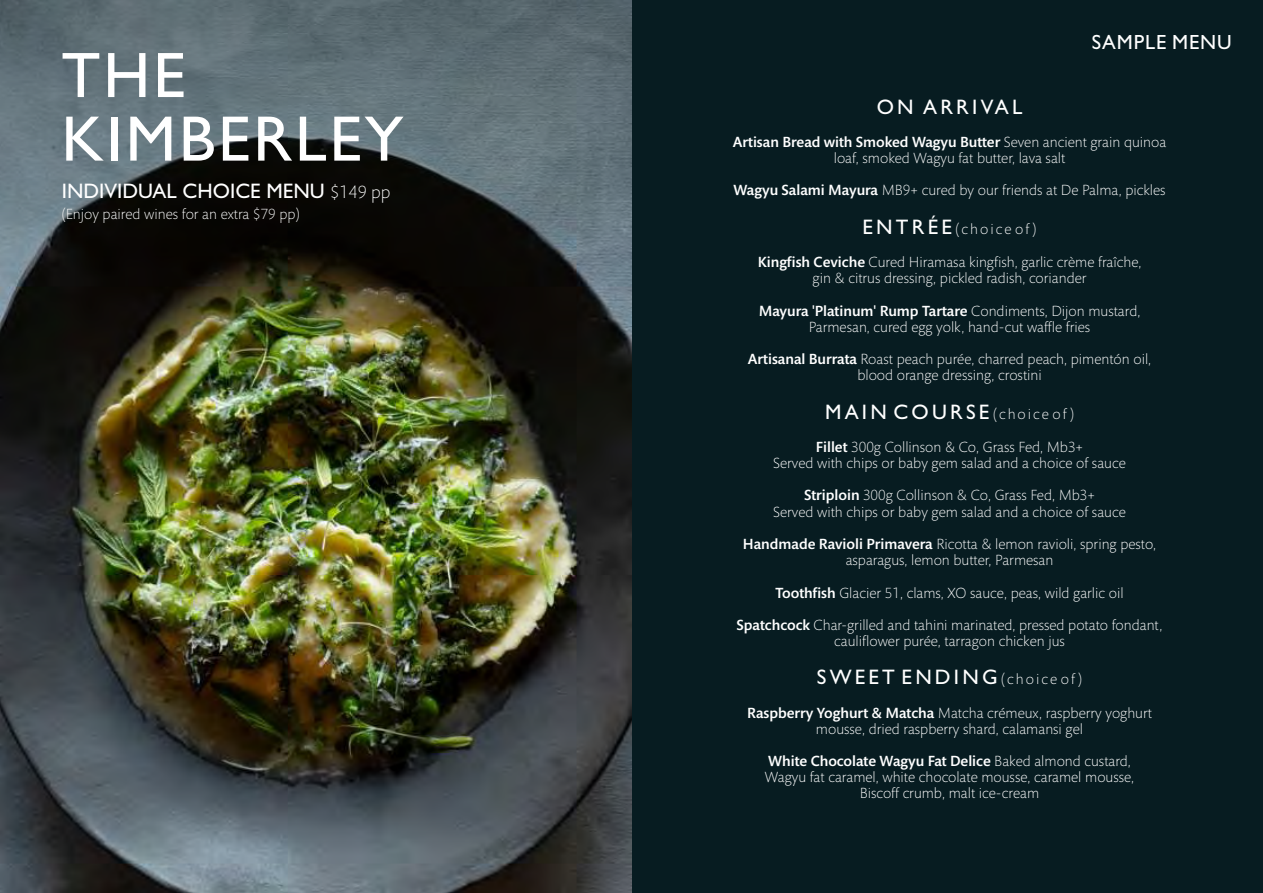
<style>
.page{position:relative;width:1263px;height:893px;background:#071c21}
.page>*{position:absolute;margin:0;border:0;box-sizing:border-box;transform-origin:0 0}
.t1{font:64.5px/63.6px "Gill Sans";letter-spacing:.045em;color:#fff}
.t2{font:21px "Gill Sans";letter-spacing:.155em;color:#fff}
.t3{font:21px "Gill Sans";color:#fff}
.t4{font:20.55px "Gill Sans";letter-spacing:.045em;color:#fff}
.t5{font:300 15px/16px "Mundo Sans Std";color:#fff;text-align:center}
.t6{font:300 15px "Mundo Sans Std";letter-spacing:.135em;color:#fff}
.s1{font-family:"Mundo Sans Std";font-weight:300;font-size:18px}
.s2{font-weight:500}
.s3{font-family:"Gill Sans";font-weight:400;font-size:21px}
.s4{font-family:"Mundo Sans Std";font-weight:300;font-size:15px}
</style>
<div class="page">
<img style="left:0;top:452px;width:631px;height:441px">
<img style="left:0;top:0;width:631px;height:452px">
<h1 class="t1" style="left:61px;top:50px;width:344px">THE<br>KIMBERLEY</h1>
<h2 class="t3" style="left:62px;top:184px;width:330px">INDIVIDUAL CHOICE MENU <span class="s1">$149 pp</span></h2>
<p class="t5" style="left:62px;top:208px;width:239px">(Enjoy paired wines for an extra $79 pp)</p>
<h3 class="t4" style="left:1092px;top:35px;width:141px">SAMPLE MENU</h3>
<h2 class="t2" style="left:877px;top:99px;width:147px">ON ARRIVAL</h2>
<p class="t5" style="left:733px;top:135px;width:435px"><span class="s2">Artisan Bread with Smoked Wagyu Butter</span> Seven ancient grain quinoa loaf, smoked Wagyu fat butter, lava salt</p>
<p class="t5" style="left:733px;top:184px;width:434px"><span class="s2">Wagyu Salami Mayura</span> MB9+ cured by our friends at De Palma, pickles</p>
<p class="t6" style="left:863px;top:223px;width:175px"><span class="s3">ENTRÉE</span> (choice of)</p>
<p class="t5" style="left:758px;top:256px;width:385px"><span class="s2">Kingfish Ceviche</span> Cured Hiramasa kingfish, garlic crème fraîche, gin &amp; citrus dressing, pickled radish, coriander</p>
<p class="t5" style="left:759px;top:304px;width:383px"><span class="s2">Mayura 'Platinum' Rump Tartare</span> Condiments, Dijon mustard,<br>Parmesan, cured egg yolk, hand-cut waffle fries</p>
<p class="t5" style="left:748px;top:353px;width:405px"><span class="s2">Artisanal Burrata</span> Roast peach purée, charred peach, pimentón oil, blood orange dressing, crostini</p>
<h2 class="t2" style="left:825px;top:404px;width:250px">MAIN COURSE <span class="s4">(choice of)</span></h2>
<p class="t5" style="left:773px;top:440px;width:354px"><span class="s2">Fillet</span> 300g Collinson &amp; Co, Grass Fed, Mb3+<br>Served with chips or baby gem salad and a choice of sauce</p>
<p class="t5" style="left:773px;top:489px;width:354px"><span class="s2">Striploin</span> 300g Collinson &amp; Co, Grass Fed, Mb3+<br>Served with chips or baby gem salad and a choice of sauce</p>
<p class="t5" style="left:743px;top:537px;width:415px"><span class="s2">Handmade Ravioli Primavera</span> Ricotta &amp; lemon ravioli, spring pesto, asparagus, lemon butter, Parmesan</p>
<p class="t5" style="left:736px;top:578px;width:427px;line-height:32.4px"><span class="s2">Toothfish</span> Glacier 51, clams, XO sauce, peas, wild garlic oil<br><span class="s2">Spatchcock</span> Char-grilled and tahini marinated, pressed potato fondant,</p>
<p class="t5" style="left:834px;top:635px;width:232px">cauliflower purée, tarragon chicken jus</p>
<h2 class="t2" style="left:817px;top:670px;width:267px">SWEET ENDING <span class="s4">(choice of)</span></h2>
<p class="t5" style="left:747px;top:706px;width:406px"><span class="s2">Raspberry Yoghurt &amp; Matcha</span> Matcha crémeux, raspberry yoghurt mousse, dried raspberry shard, calamansi gel</p>
<p class="t5" style="left:765px;top:755px;width:371px"><span class="s2">White Chocolate Wagyu Fat Delice</span> Baked almond custard,<br>Wagyu fat caramel, white chocolate mousse, caramel mousse,<br>Biscoff crumb, malt ice-cream</p>
</div>
